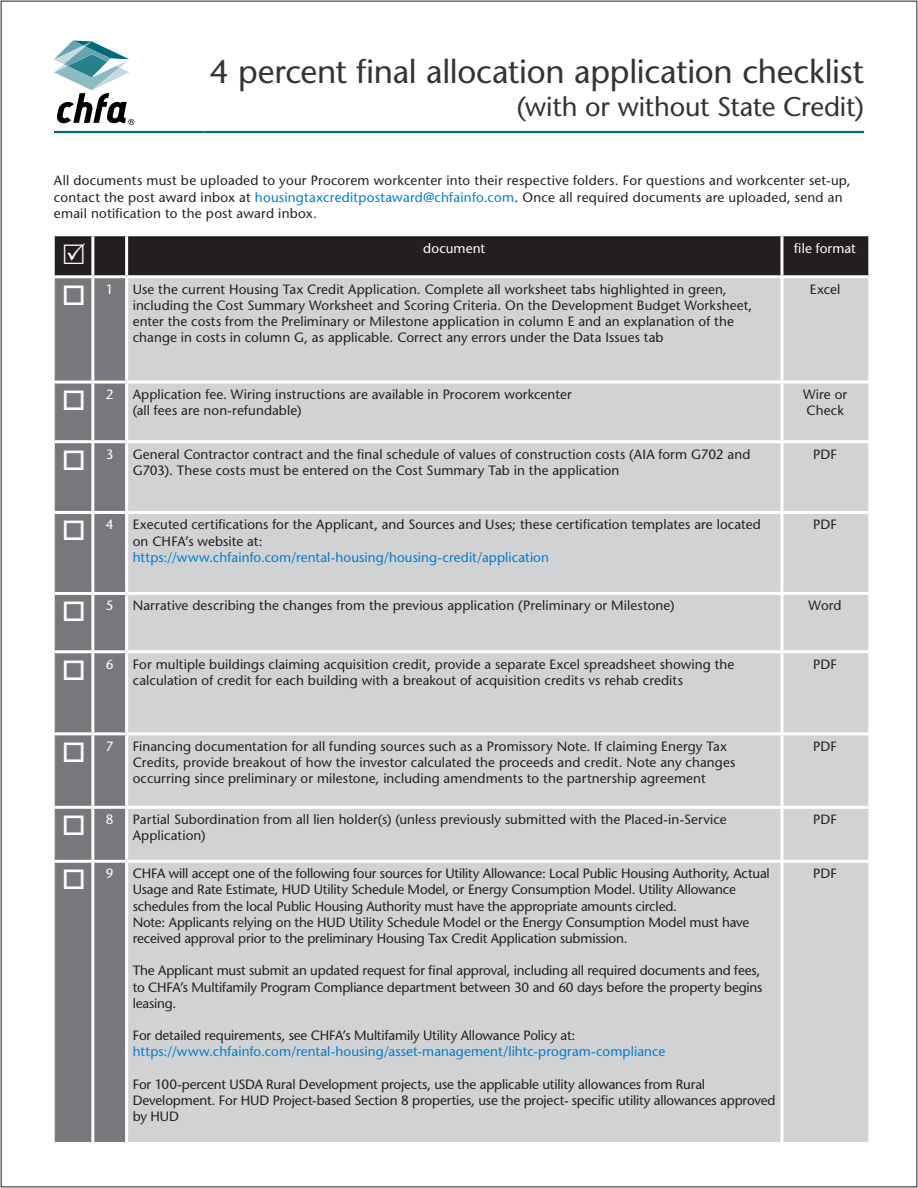
<style>
.page{position:relative;width:918px;height:1188px;background:#fff}
.page>*{position:absolute;margin:0;border:0;box-sizing:border-box;transform-origin:0 0}
.t1{font:500 33px "Stone Sans Std";letter-spacing:-.01em;color:#333534}
.t2{font:500 27px "Stone Sans Std";letter-spacing:-.01em;color:#333534}
.t3{font:500 13.5px/16.2px "Stone Sans Std";letter-spacing:.005em;color:#231f20}
.t4{font:500 13.5px/16.2px "Stone Sans Std";letter-spacing:-.015em;color:#231f20}
.t5{font:500 13.5px "Stone Sans Std";letter-spacing:.005em;color:#007dcc}
.t6{font:500 13.5px "Stone Sans Std";letter-spacing:.01em;color:#fff}
.s1{color:#007dcc}
</style>
<div class="page">
<hr style="left:54px;top:131px;width:149px;height:2px;background:#00697a">
<hr style="left:203px;top:131px;width:661px;height:2px;background:#00697a">
<svg style="left:54px;top:40px;width:80px;height:85px"></svg>
<div style="left:55px;top:278px;width:70px;height:864px;background:#76787b"></div>
<div style="left:128px;top:278px;width:740px;height:864px;background:#d1d2d4"></div>
<hr style="left:55px;top:381px;width:38px;height:3px;background:#fff">
<hr style="left:93px;top:381px;width:34px;height:3px;background:#fff">
<hr style="left:55px;top:440px;width:38px;height:3px;background:#fff">
<hr style="left:93px;top:440px;width:34px;height:3px;background:#fff">
<hr style="left:55px;top:511px;width:38px;height:3px;background:#fff">
<hr style="left:93px;top:511px;width:34px;height:3px;background:#fff">
<hr style="left:55px;top:592px;width:38px;height:3px;background:#fff">
<hr style="left:93px;top:592px;width:34px;height:3px;background:#fff">
<hr style="left:55px;top:650px;width:38px;height:3px;background:#fff">
<hr style="left:93px;top:650px;width:34px;height:3px;background:#fff">
<hr style="left:55px;top:732px;width:38px;height:3px;background:#fff">
<hr style="left:93px;top:732px;width:34px;height:3px;background:#fff">
<hr style="left:55px;top:806px;width:38px;height:3px;background:#fff">
<hr style="left:93px;top:806px;width:34px;height:3px;background:#fff">
<hr style="left:55px;top:860px;width:38px;height:3px;background:#fff">
<hr style="left:93px;top:860px;width:34px;height:3px;background:#fff">
<hr style="left:91px;top:278px;width:3px;height:103px;background:#fff">
<hr style="left:91px;top:384px;width:3px;height:56px;background:#fff">
<hr style="left:91px;top:443px;width:3px;height:68px;background:#fff">
<hr style="left:91px;top:514px;width:3px;height:78px;background:#fff">
<hr style="left:91px;top:595px;width:3px;height:55px;background:#fff">
<hr style="left:91px;top:653px;width:3px;height:79px;background:#fff">
<hr style="left:91px;top:735px;width:3px;height:71px;background:#fff">
<hr style="left:91px;top:809px;width:3px;height:51px;background:#fff">
<hr style="left:91px;top:863px;width:3px;height:279px;background:#fff">
<hr style="left:780px;top:278px;width:3px;height:103px;background:#fff">
<hr style="left:127px;top:381px;width:655px;height:3px;background:#fff">
<hr style="left:782px;top:381px;width:86px;height:3px;background:#fff">
<hr style="left:780px;top:384px;width:3px;height:56px;background:#fff">
<hr style="left:127px;top:440px;width:655px;height:3px;background:#fff">
<hr style="left:782px;top:440px;width:86px;height:3px;background:#fff">
<hr style="left:780px;top:443px;width:3px;height:68px;background:#fff">
<hr style="left:127px;top:511px;width:655px;height:3px;background:#fff">
<hr style="left:782px;top:511px;width:86px;height:3px;background:#fff">
<hr style="left:780px;top:514px;width:3px;height:78px;background:#fff">
<hr style="left:127px;top:592px;width:655px;height:3px;background:#fff">
<hr style="left:782px;top:592px;width:86px;height:3px;background:#fff">
<hr style="left:780px;top:595px;width:3px;height:55px;background:#fff">
<hr style="left:127px;top:650px;width:655px;height:3px;background:#fff">
<hr style="left:782px;top:650px;width:86px;height:3px;background:#fff">
<hr style="left:780px;top:653px;width:3px;height:79px;background:#fff">
<hr style="left:127px;top:732px;width:655px;height:3px;background:#fff">
<hr style="left:782px;top:732px;width:86px;height:3px;background:#fff">
<hr style="left:780px;top:735px;width:3px;height:71px;background:#fff">
<hr style="left:127px;top:806px;width:655px;height:3px;background:#fff">
<hr style="left:782px;top:806px;width:86px;height:3px;background:#fff">
<hr style="left:780px;top:809px;width:3px;height:51px;background:#fff">
<hr style="left:127px;top:860px;width:655px;height:3px;background:#fff">
<hr style="left:782px;top:860px;width:86px;height:3px;background:#fff">
<hr style="left:780px;top:863px;width:3px;height:279px;background:#fff">
<svg style="left:55px;top:236px;width:813px;height:41px;background:#2f2c2d"></svg>
<h1 class="t1" style="left:210px;top:52px;width:656px">4 percent final allocation application checklist</h1>
<h2 class="t2" style="left:517px;top:90px;width:349px">(with or without State Credit)</h2>
<p class="t3" style="left:54px;top:173px;width:798px">All documents must be uploaded to your Procorem workcenter into their respective folders. For questions and workcenter set-up, contact the post award inbox at <span class="s1">housingtaxcreditpostaward@chfainfo.com</span>. Once all required documents are uploaded, send an email notification to the post award inbox.</p>
<p class="t6" style="left:423px;top:240px;width:63px">document</p>
<p class="t6" style="left:794px;top:240px;width:63px">file format</p>
<p class="t6" style="left:62px;top:281px;width:53px">□ 1</p>
<p class="t3" style="left:133px;top:281px;width:621px">Use the current Housing Tax Credit Application. Complete all worksheet tabs highlighted in green, including the Cost Summary Worksheet and Scoring Criteria. On the Development Budget Worksheet, enter the costs from the Preliminary or Milestone application in column E and an explanation of the change in costs in column G, as applicable. Correct any errors under the Data Issues tab</p>
<p class="t3" style="left:810px;top:281px;width:32px">Excel</p>
<p class="t6" style="left:62px;top:386px;width:53px">□ 2</p>
<p class="t3" style="left:133px;top:386px;width:440px">Application fee. Wiring instructions are available in Procorem workcenter (all fees are non-refundable)</p>
<p class="t3" style="left:803px;top:386px;width:46px">Wire or<br>Check</p>
<p class="t6" style="left:62px;top:446px;width:53px">□ 3</p>
<p class="t3" style="left:133px;top:446px;width:619px">General Contractor contract and the final schedule of values of construction costs (AIA form G702 and<br>G703). These costs must be entered on the Cost Summary Tab in the application</p>
<p class="t3" style="left:813px;top:446px;width:25px">PDF</p>
<p class="t6" style="left:62px;top:517px;width:53px">□ 4</p>
<p class="t3" style="left:133px;top:517px;width:630px">Executed certifications for the Applicant, and Sources and Uses; these certification templates are located on CHFA’s website at:</p>
<p class="t5" style="left:133px;top:549px;width:418px">https://www.chfainfo.com/rental-housing/housing-credit/application</p>
<p class="t3" style="left:813px;top:517px;width:25px">PDF</p>
<p class="t6" style="left:62px;top:598px;width:53px">□ 5</p>
<p class="t3" style="left:133px;top:598px;width:543px">Narrative describing the changes from the previous application (Preliminary or Milestone)</p>
<p class="t3" style="left:809px;top:598px;width:34px">Word</p>
<p class="t6" style="left:62px;top:656px;width:53px">□ 6</p>
<p class="t3" style="left:133px;top:656px;width:603px">For multiple buildings claiming acquisition credit, provide a separate Excel spreadsheet showing the calculation of credit for each building with a breakout of acquisition credits vs rehab credits</p>
<p class="t3" style="left:813px;top:656px;width:25px">PDF</p>
<p class="t6" style="left:62px;top:738px;width:53px">□ 7</p>
<p class="t3" style="left:133px;top:738px;width:604px">Financing documentation for all funding sources such as a Promissory Note. If claiming Energy Tax<br>Credits, provide breakout of how the investor calculated the proceeds and credit. Note any changes occurring since preliminary or milestone, including amendments to the partnership agreement</p>
<p class="t3" style="left:813px;top:738px;width:25px">PDF</p>
<p class="t6" style="left:62px;top:812px;width:53px">□ 8</p>
<p class="t3" style="left:133px;top:811px;width:596px">Partial Subordination from all lien holder(s) (unless previously submitted with the Placed-in-Service<br>Application)</p>
<p class="t3" style="left:813px;top:811px;width:25px">PDF</p>
<p class="t6" style="left:62px;top:866px;width:53px">□ 9</p>
<p class="t3" style="left:133px;top:865px;width:639px">CHFA will accept one of the following four sources for Utility Allowance: Local Public Housing Authority, Actual Usage and Rate Estimate, HUD Utility Schedule Model, or Energy Consumption Model. Utility Allowance schedules from the local Public Housing Authority must have the appropriate amounts circled.<br>Note: Applicants relying on the HUD Utility Schedule Model or the Energy Consumption Model must have received approval prior to the preliminary Housing Tax Credit Application submission.</p>
<p class="t4" style="left:133px;top:963px;width:631px">The Applicant must submit an updated request for final approval, including all required documents and fees, to CHFA’s Multifamily Program Compliance department between 30 and 60 days before the property begins leasing.</p>
<p class="t4" style="left:133px;top:1027px;width:444px">For detailed requirements, see CHFA’s Multifamily Utility Allowance Policy at:</p>
<p class="t5" style="left:133px;top:1044px;width:534px">https://www.chfainfo.com/rental-housing/asset-management/lihtc-program-compliance</p>
<p class="t3" style="left:133px;top:1076px;width:644px">For 100-percent USDA Rural Development projects, use the applicable utility allowances from Rural<br>Development. For HUD Project-based Section 8 properties, use the project- specific utility allowances approved by HUD</p>
<p class="t3" style="left:813px;top:865px;width:25px">PDF</p>
</div>
